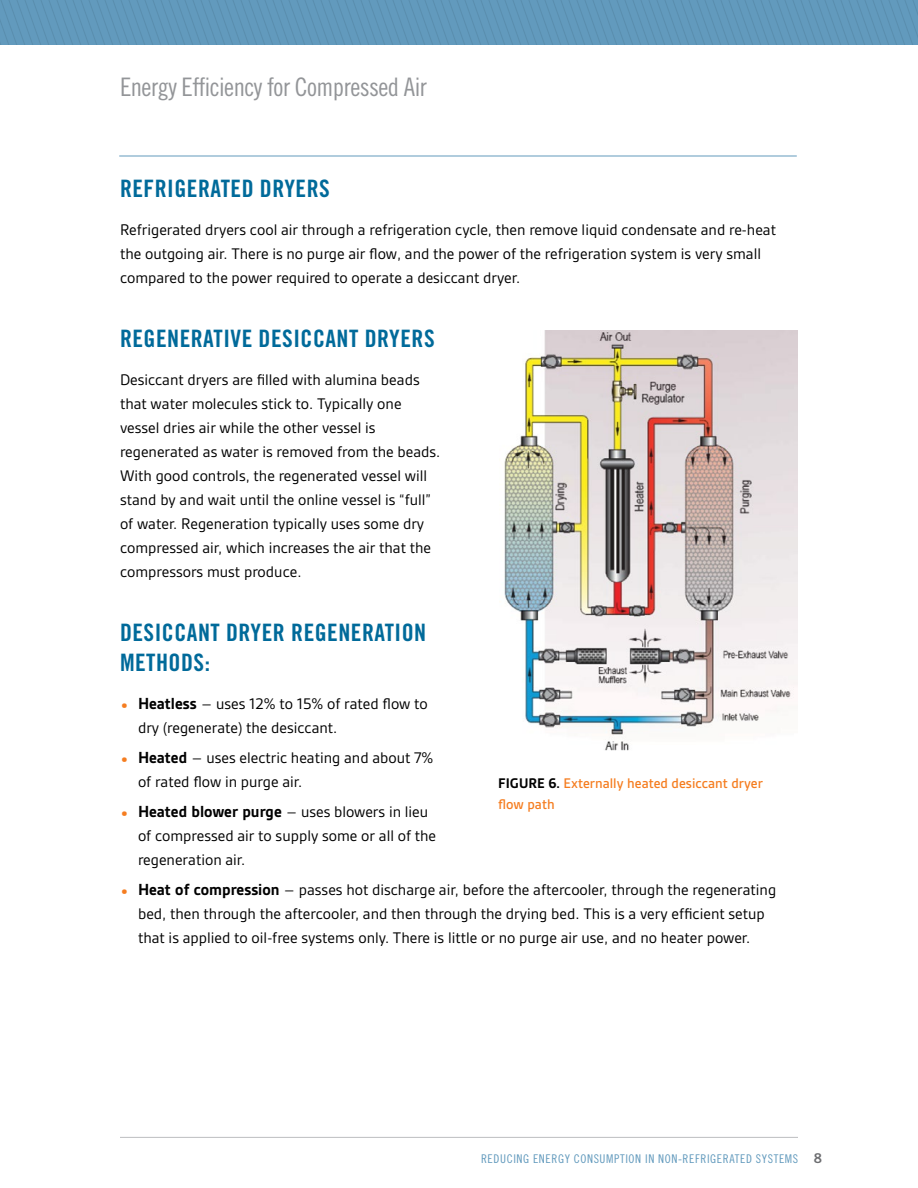
<style>
.page{position:relative;width:918px;height:1188px;background:#fff}
.page>*{position:absolute;margin:0;border:0;box-sizing:border-box;transform-origin:0 0}
.t1{font:25.5px "Trade Gothic LT Std Cn 18";letter-spacing:-.02em;color:#939598}
.t2{font:24px/30px "Trade Gothic LT Std Bd Cn 20";letter-spacing:.02em;color:#006a9a}
.t3{font:16.5px/24px "Gesta";color:#000}
.t4{font:500 15px/21px "Gesta";color:#f57d20}
.t5{font:12px "Trade Gothic LT Std Cn 18";letter-spacing:.05em;color:#629abd}
.s1{font-size:22.5px;color:#f57d20}
.s2{font-weight:700;font-size:17.25px}
.s3{font-weight:700;color:#000}
.s4{font-family:"Trade Gothic LT Std Bd 2";font-size:13.5px;color:#6d6e71}
</style>
<div class="page">
<hr style="left:119px;top:156px;width:678px;height:1px;background:#629abd">
<svg style="left:0;top:0;width:918px;height:45px;background:#6098ba"></svg>
<hr style="left:120px;top:1137px;width:678px;height:1px;background:#bcbec0">
<img style="left:504px;top:330px;width:294px;height:421px">
<h1 class="t1" style="left:120px;top:72px;width:308px">ENERGY EFFICIENCY FOR COMPRESSED AIR</h1>
<h2 class="t2" style="left:120px;top:174px;width:211px">REFRIGERATED DRYERS</h2>
<p class="t3" style="left:120px;top:217px;width:658px">Refrigerated dryers cool air through a refrigeration cycle, then remove liquid condensate and re-heat the outgoing air. There is no purge air flow, and the power of the refrigeration system is very small compared to the power required to operate a desiccant dryer.</p>
<h2 class="t2" style="left:120px;top:324px;width:316px">REGENERATIVE DESICCANT DRYERS</h2>
<p class="t3" style="left:120px;top:367px;width:322px">Desiccant dryers are filled with alumina beads that water molecules stick to. Typically one vessel dries air while the other vessel is regenerated as water is removed from the beads.<br>With good controls, the regenerated vessel will stand by and wait until the online vessel is “full” of water. Regeneration typically uses some dry compressed air, which increases the air that the compressors must produce.</p>
<h2 class="t2" style="left:120px;top:618px;width:308px">DESICCANT DRYER REGENERATION<br>METHODS:</h2>
<p class="t3" style="left:138px;top:691px;width:291px;text-indent:-18px"><span class="s1">•</span> <span class="s2">Heatless</span> – uses 12% to 15% of rated flow to dry (regenerate) the desiccant.</p>
<p class="t3" style="left:138px;top:745px;width:297px;text-indent:-18px"><span class="s1">•</span> <span class="s2">Heated</span> – uses electric heating and about 7% of rated flow in purge air.</p>
<p class="t3" style="left:138px;top:799px;width:300px;text-indent:-18px"><span class="s1">•</span> <span class="s2">Heated blower purge</span> – uses blowers in lieu of compressed air to supply some or all of the regeneration air.</p>
<p class="t3" style="left:120px;top:877px;width:658px;text-align:center"><span class="s1">•</span> <span class="s2">Heat of compression</span> – passes hot discharge air, before the aftercooler, through the regenerating bed, then through the aftercooler, and then through the drying bed. This is a very efficient setup that is applied to oil-free systems only. There is little or no purge air use, and no heater power.</p>
<p class="t4" style="left:498px;top:773px;width:266px"><span class="s3">Figure 6.</span> Externally heated desiccant dryer flow path</p>
<p class="t5" style="left:481px;top:1151px;width:342px">REDUCING ENERGY CONSUMPTION IN NON-REFRIGERATED SYSTEMS <span class="s4">8</span></p>
</div>
